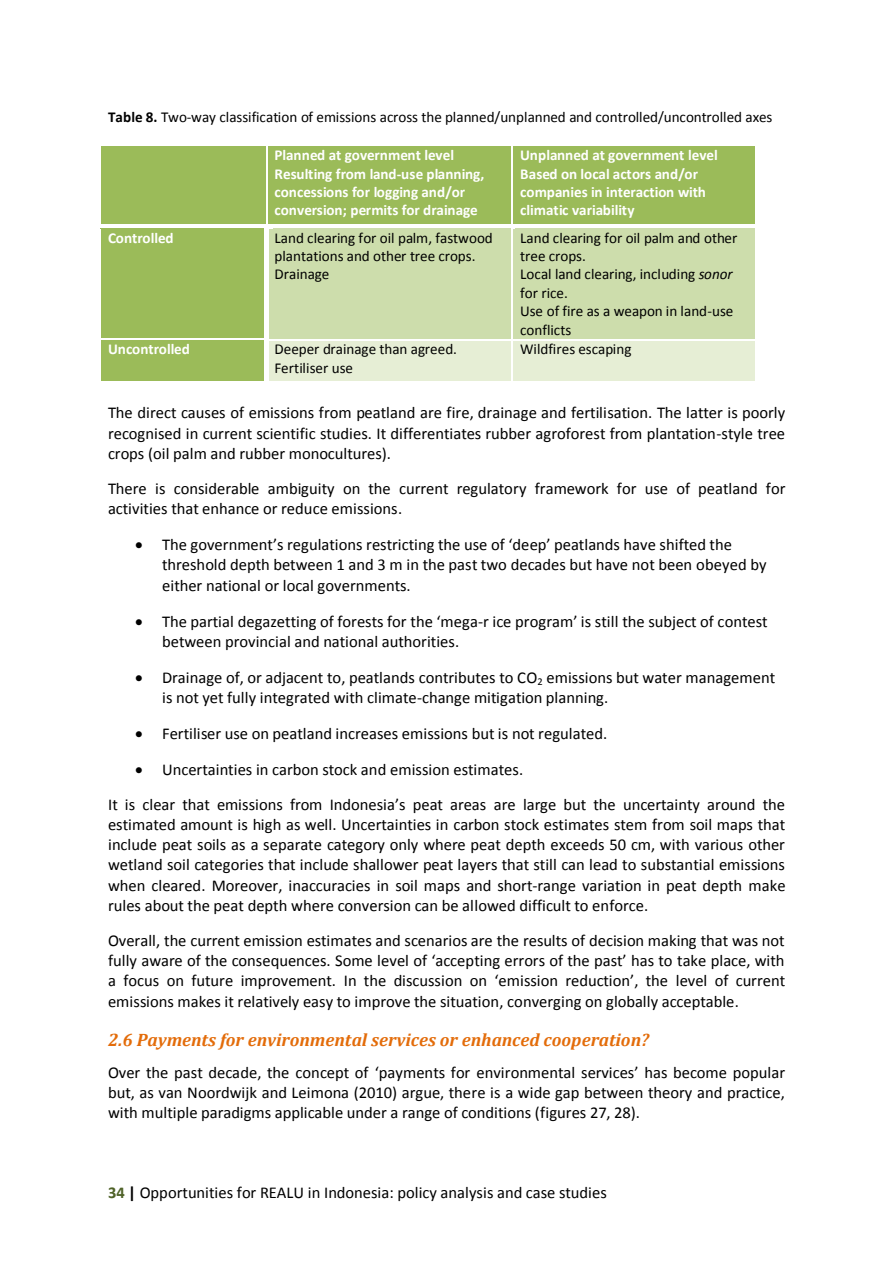
<style>
.page{position:relative;width:893px;height:1263px;background:#fff}
.page>*{position:absolute;margin:0;border:0;box-sizing:border-box;transform-origin:0 0}
.t1{font:italic 700 18px "Cambria";color:#e36c0a}
.t2{font:16.5px/20.1px "Calibri";color:#000}
.t3{font:15.15px/18.3px "Calibri";color:#000}
.t4{font:700 15.15px/18.3px "Calibri";letter-spacing:-.005em;color:#fff}
.s1{font-weight:700}
.s2{font-style:italic}
.s3{font-weight:700;color:#4f6228}
</style>
<div class="page">
<div style="left:101px;top:146px;width:7px;height:19px;background:#9bbb59"></div>
<div style="left:258px;top:146px;width:8px;height:19px;background:#9bbb59"></div>
<div style="left:101px;top:165px;width:165px;height:59px;background:#9bbb59"></div>
<div style="left:108px;top:146px;width:150px;height:19px;background:#9bbb59"></div>
<div style="left:267px;top:146px;width:7px;height:73px;background:#9bbb59"></div>
<div style="left:504px;top:146px;width:7px;height:73px;background:#9bbb59"></div>
<div style="left:267px;top:219px;width:244px;height:5px;background:#9bbb59"></div>
<div style="left:274px;top:146px;width:230px;height:19px;background:#9bbb59"></div>
<div style="left:274px;top:165px;width:230px;height:18px;background:#9bbb59"></div>
<div style="left:274px;top:183px;width:230px;height:18px;background:#9bbb59"></div>
<div style="left:274px;top:201px;width:230px;height:18px;background:#9bbb59"></div>
<div style="left:512px;top:146px;width:8px;height:73px;background:#9bbb59"></div>
<div style="left:748px;top:146px;width:8px;height:73px;background:#9bbb59"></div>
<div style="left:512px;top:219px;width:244px;height:5px;background:#9bbb59"></div>
<div style="left:520px;top:146px;width:228px;height:19px;background:#9bbb59"></div>
<div style="left:520px;top:165px;width:228px;height:18px;background:#9bbb59"></div>
<div style="left:520px;top:183px;width:228px;height:18px;background:#9bbb59"></div>
<div style="left:520px;top:201px;width:228px;height:18px;background:#9bbb59"></div>
<div style="left:101px;top:229px;width:7px;height:18px;background:#9bbb59"></div>
<div style="left:258px;top:229px;width:6px;height:18px;background:#9bbb59"></div>
<div style="left:101px;top:247px;width:163px;height:92px;background:#9bbb59"></div>
<div style="left:108px;top:229px;width:150px;height:18px;background:#9bbb59"></div>
<div style="left:267px;top:229px;width:7px;height:73px;background:#cdddac"></div>
<div style="left:504px;top:229px;width:7px;height:73px;background:#cdddac"></div>
<div style="left:267px;top:302px;width:244px;height:37px;background:#cdddac"></div>
<div style="left:274px;top:229px;width:230px;height:18px;background:#cdddac"></div>
<div style="left:274px;top:247px;width:230px;height:18px;background:#cdddac"></div>
<div style="left:274px;top:265px;width:230px;height:19px;background:#cdddac"></div>
<div style="left:274px;top:284px;width:230px;height:18px;background:#cdddac"></div>
<div style="left:512px;top:229px;width:8px;height:110px;background:#cdddac"></div>
<div style="left:748px;top:229px;width:8px;height:110px;background:#cdddac"></div>
<div style="left:520px;top:229px;width:228px;height:18px;background:#cdddac"></div>
<div style="left:520px;top:247px;width:228px;height:18px;background:#cdddac"></div>
<div style="left:520px;top:265px;width:228px;height:19px;background:#cdddac"></div>
<div style="left:520px;top:284px;width:228px;height:18px;background:#cdddac"></div>
<div style="left:520px;top:302px;width:228px;height:19px;background:#cdddac"></div>
<div style="left:520px;top:321px;width:228px;height:18px;background:#cdddac"></div>
<hr style="left:100px;top:229px;width:164px;height:1px;background:#9bbb59">
<div style="left:264px;top:229px;width:5px;height:110px;background:#fff"></div>
<div style="left:101px;top:340px;width:7px;height:19px;background:#9bbb59"></div>
<div style="left:258px;top:340px;width:6px;height:19px;background:#9bbb59"></div>
<div style="left:101px;top:359px;width:163px;height:22px;background:#9bbb59"></div>
<div style="left:108px;top:340px;width:150px;height:19px;background:#9bbb59"></div>
<div style="left:267px;top:340px;width:7px;height:37px;background:#e6eed5"></div>
<div style="left:504px;top:340px;width:7px;height:37px;background:#e6eed5"></div>
<hr style="left:267px;top:377px;width:244px;height:4px;background:#e6eed5">
<div style="left:274px;top:340px;width:230px;height:19px;background:#e6eed5"></div>
<div style="left:274px;top:359px;width:230px;height:18px;background:#e6eed5"></div>
<div style="left:512px;top:340px;width:8px;height:19px;background:#e6eed5"></div>
<div style="left:748px;top:340px;width:8px;height:19px;background:#e6eed5"></div>
<div style="left:512px;top:359px;width:244px;height:22px;background:#e6eed5"></div>
<div style="left:520px;top:340px;width:228px;height:19px;background:#e6eed5"></div>
<hr style="left:100px;top:340px;width:164px;height:1px;background:#9bbb59">
<div style="left:264px;top:340px;width:5px;height:41px;background:#fff"></div>
<p class="t3" style="left:108px;top:109px;width:666px"><span class="s1">Table 8.</span> Two-way classification of emissions across the planned/unplanned and controlled/uncontrolled axes</p>
<p class="t4" style="left:274px;top:147px;width:211px">Planned at government level<br>Resulting from land-use planning, concessions for logging and/or conversion; permits for drainage</p>
<p class="t4" style="left:520px;top:147px;width:199px">Unplanned at government level<br>Based on local actors and/or companies in interaction with climatic variability</p>
<p class="t4" style="left:108px;top:230px;width:67px">Controlled</p>
<p class="t3" style="left:274px;top:230px;width:220px">Land clearing for oil palm, fastwood plantations and other tree crops.<br>Drainage</p>
<p class="t3" style="left:520px;top:230px;width:219px">Land clearing for oil palm and other tree crops.<br>Local land clearing, including <span class="s2">sonor </span>for rice.<br>Use of fire as a weapon in land-use conflicts</p>
<p class="t4" style="left:108px;top:341px;width:83px">Uncontrolled</p>
<p class="t3" style="left:274px;top:341px;width:184px">Deeper drainage than agreed.<br>Fertiliser use</p>
<p class="t3" style="left:520px;top:341px;width:113px">Wildfires escaping</p>
<p class="t2" style="left:108px;top:404px;width:679px;text-align:justify">The direct causes of emissions from peatland are fire, drainage and fertilisation. The latter is poorly recognised in current scientific studies. It differentiates rubber agroforest from plantation-style tree crops (oil palm and rubber monocultures).</p>
<p class="t2" style="left:108px;top:480px;width:679px">There is considerable ambiguity on the current regulatory framework for use of peatland for activities that enhance or reduce emissions.</p>
<p class="t2" style="left:162px;top:536px;width:606px;text-indent:-27px">• The government’s regulations restricting the use of ‘deep’ peatlands have shifted the threshold depth between 1 and 3 m in the past two decades but have not been obeyed by either national or local governments.</p>
<p class="t2" style="left:162px;top:612px;width:607px;text-indent:-27px">• The partial degazetting of forests for the ‘mega-r ice program’ is still the subject of contest between provincial and national authorities.</p>
<p class="t2" style="left:162px;top:668px;width:615px;text-indent:-27px">• Drainage of, or adjacent to, peatlands contributes to CO<sub>2</sub> emissions but water management is not yet fully integrated with climate-change mitigation planning.</p>
<p class="t2" style="left:135px;top:725px;width:474px">• Fertiliser use on peatland increases emissions but is not regulated.</p>
<p class="t2" style="left:108px;top:753px;width:678px;line-height:35px;text-indent:27px">• Uncertainties in carbon stock and emission estimates.<br>It is clear that emissions from Indonesia’s peat areas are large but the uncertainty around the</p>
<p class="t2" style="left:108px;top:816px;width:679px;text-align:justify">estimated amount is high as well. Uncertainties in carbon stock estimates stem from soil maps that include peat soils as a separate category only where peat depth exceeds 50 cm, with various other wetland soil categories that include shallower peat layers that still can lead to substantial emissions when cleared. Moreover, inaccuracies in soil maps and short-range variation in peat depth make rules about the peat depth where conversion can be allowed difficult to enforce.</p>
<p class="t2" style="left:108px;top:932px;width:679px;text-align:justify">Overall, the current emission estimates and scenarios are the results of decision making that was not fully aware of the consequences. Some level of ‘accepting errors of the past’ has to take place, with a focus on future improvement. In the discussion on ‘emission reduction’, the level of current emissions makes it relatively easy to improve the situation, converging on globally acceptable.</p>
<p class="t1" style="left:108px;top:1029px;width:542px">2.6 Payments for environmental services or enhanced cooperation?</p>
<p class="t2" style="left:108px;top:1064px;width:679px;text-align:justify">Over the past decade, the concept of ‘payments for environmental services’ has become popular but, as van Noordwijk and Leimona (2010) argue, there is a wide gap between theory and practice, with multiple paradigms applicable under a range of conditions (figures 27, 28).</p>
<p class="t2" style="left:108px;top:1184px;width:500px"><span class="s3">34</span> <span class="s1">|</span> Opportunities for REALU in Indonesia: policy analysis and case studies</p>
</div>
